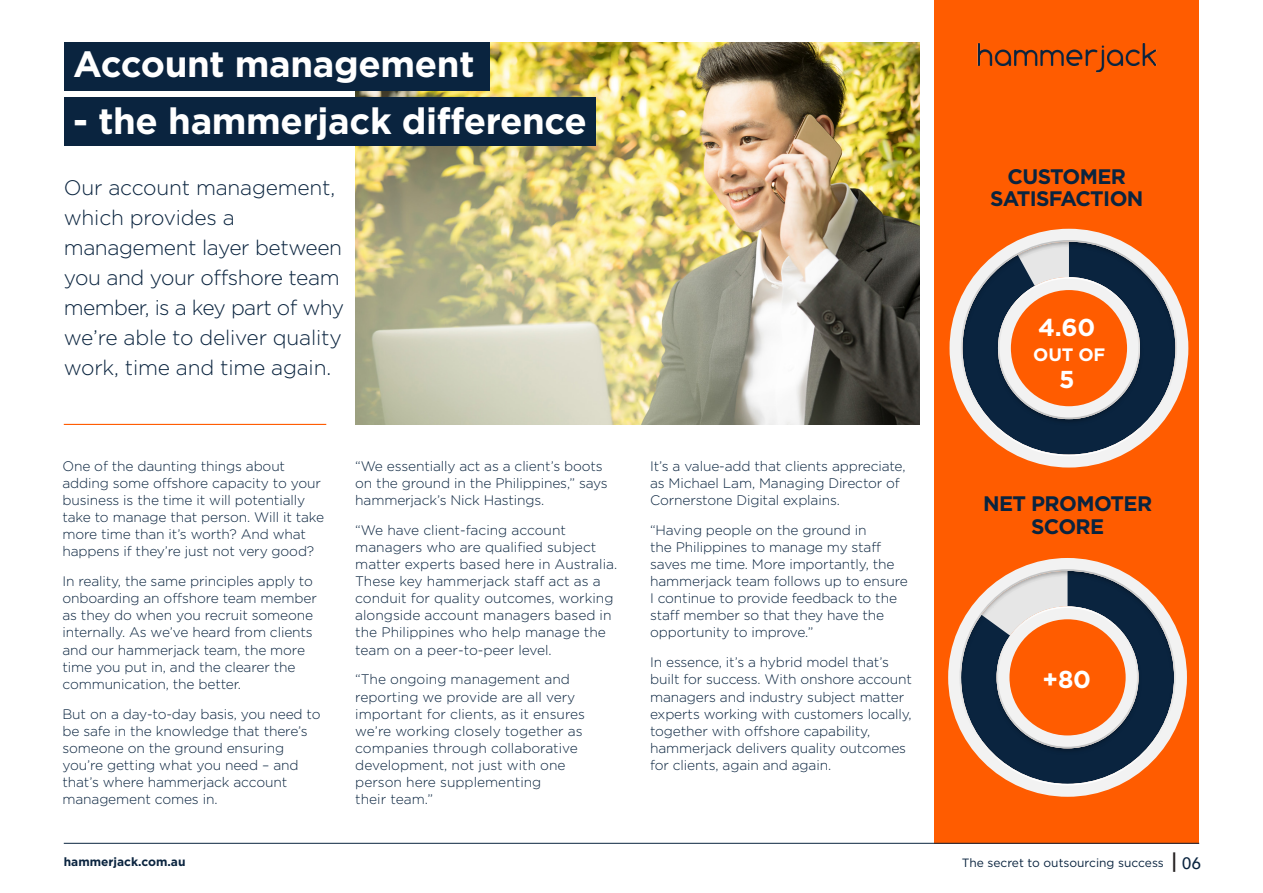
<style>
.page{position:relative;width:1263px;height:893px;background:#fff}
.page>*{position:absolute;margin:0;border:0;box-sizing:border-box;transform-origin:0 0}
.t1{font:700 36.6px "Gotham";letter-spacing:-.01em;color:#fff}
.t2{font:700 24.45px/52.3px "Gotham";color:#fff;text-align:center}
.t3{font:300 21px/30px "Gotham";letter-spacing:-.02em;color:#0a243f}
.t4{font:700 21px/22.5px "Gotham";letter-spacing:-.03em;color:#0a243f;text-align:center}
.t5{font:700 18px "Gotham";color:#fff}
.t6{font:500 16.5px "Avenir";color:#0a243f}
.t7{font:300 13.8px/17.1px "Gotham";letter-spacing:-.01em;color:#0a243f}
.t8{font:12px "Gotham";color:#0a243f}
.t9{font:700 12px "Gotham";color:#0a243f}
.s1{font-weight:800;font-size:19.5px;color:#231f20}
</style>
<div class="page">
<img style="left:355px;top:43px;width:564px;height:382px">
<div style="left:934px;top:0;width:265px;height:843px;background:#ff5c00"></div>
<hr style="left:64px;top:843px;width:1135px;height:1px;background:#0a243f">
<hr style="left:64px;top:424px;width:262px;height:1px;background:#ff5c00">
<div style="left:65px;top:43px;width:425px;height:48px;background:#0a243f"></div>
<div style="left:65px;top:98px;width:531px;height:48px;background:#0a243f"></div>
<svg style="left:948px;top:558px;width:239px;height:239px"></svg>
<svg style="left:959px;top:569px;width:217px;height:216px"></svg>
<svg style="left:993px;top:606px;width:149px;height:149px"></svg>
<svg style="left:949px;top:229px;width:239px;height:239px"></svg>
<svg style="left:961px;top:240px;width:216px;height:216px"></svg>
<svg style="left:995px;top:277px;width:148px;height:149px"></svg>
<img style="left:977px;top:43px;width:180px;height:30px">
<p class="t1" style="left:73px;top:43px;width:403px">Account management</p>
<p class="t1" style="left:73px;top:100px;width:515px">- the hammerjack difference</p>
<p class="t3" style="left:64px;top:173px;width:282px">Our account management, which provides a management layer between you and your offshore team member, is a key part of why we’re able to deliver quality work, time and time again.</p>
<p class="t7" style="left:62px;top:457px;width:263px">One of the daunting things about adding some offshore capacity to your business is the time it will potentially take to manage that person. Will it take more time than it’s worth? And what happens if they’re just not very good?</p>
<p class="t7" style="left:62px;top:572px;width:256px">In reality, the same principles apply to onboarding an offshore team member as they do when you recruit someone internally. As we’ve heard from clients and our hammerjack team, the more time you put in, and the clearer the communication, the better.</p>
<p class="t7" style="left:62px;top:705px;width:260px">But on a day-to-day basis, you need to be safe in the knowledge that there’s someone on the ground ensuring you’re getting what you need – and that’s where hammerjack account management comes in.</p>
<p class="t7" style="left:355px;top:457px;width:254px">“We essentially act as a client’s boots on the ground in the Philippines,” says hammerjack’s Nick Hastings.</p>
<p class="t7" style="left:355px;top:521px;width:263px">“We have client-facing account managers who are qualified subject matter experts based here in Australia.<br>These key hammerjack staff act as a conduit for quality outcomes, working alongside account managers based in the Philippines who help manage the team on a peer-to-peer level.</p>
<p class="t7" style="left:355px;top:671px;width:231px">“The ongoing management and reporting we provide are all very important for clients, as it ensures we’re working closely together as companies through collaborative development, not just with one person here supplementing<br>their team.”</p>
<p class="t7" style="left:650px;top:457px;width:257px">It’s a value-add that clients appreciate, as Michael Lam, Managing Director of<br>Cornerstone Digital explains.</p>
<p class="t7" style="left:650px;top:521px;width:259px">“Having people on the ground in<br>the Philippines to manage my staff saves me time. More importantly, the hammerjack team follows up to ensure I continue to provide feedback to the staff member so that they have the opportunity to improve.”</p>
<p class="t7" style="left:650px;top:654px;width:263px">In essence, it’s a hybrid model that’s built for success. With onshore account managers and industry subject matter experts working with customers locally, together with offshore capability, hammerjack delivers quality outcomes for clients, again and again.</p>
<p class="t4" style="left:990px;top:165px;width:155px">CUSTOMER<br>SATISFACTION</p>
<p class="t2" style="left:1038px;top:300px;width:59px">4.60<br>5</p>
<p class="t5" style="left:1033px;top:344px;width:74px">OUT OF</p>
<p class="t4" style="left:983px;top:492px;width:171px">NET PROMOTER<br>SCORE</p>
<p class="t2" style="left:1042px;top:652px;width:50px">+80</p>
<p class="t9" style="left:64px;top:855px;width:123px">hammerjack.com.au</p>
<p class="t8" style="left:962px;top:856px;width:204px">The secret to outsourcing success</p>
<p class="t6" style="left:1172px;top:849px;width:30px"><span class="s1">|</span> 06</p>
</div>
